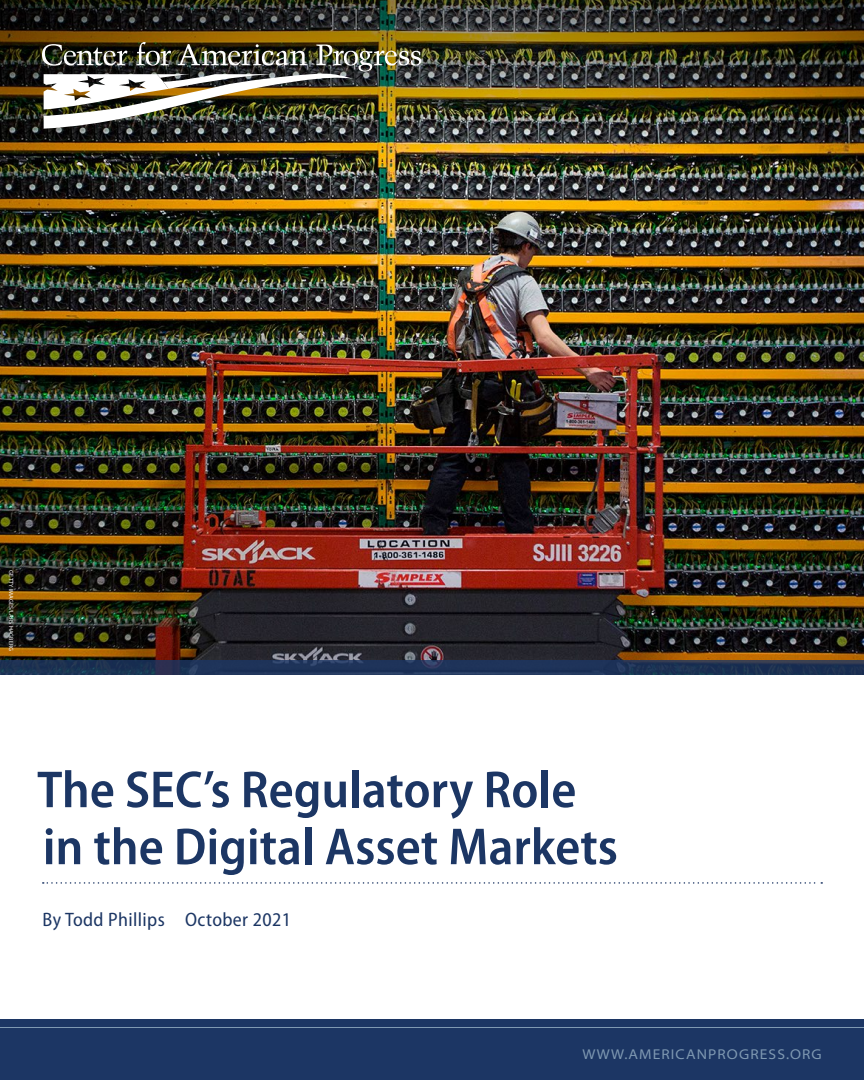
<style>
.page{position:relative;width:864px;height:1080px;background:#fff}
.page>*{position:absolute;margin:0;border:0;box-sizing:border-box;transform-origin:0 0}
.t1{font:600 semi-condensed 52.5px/57px "Myriad Pro";color:#1c3664}
.t2{font:semi-condensed 19.5px "Myriad Pro";letter-spacing:.02em;color:#1c3664}
.t3{font:semi-expanded 14.25px "Myriad Pro";letter-spacing:.08em;color:#7f99b2}
.t4{font:6px "Myriad Pro";letter-spacing:.02em;color:#fff}
</style>
<div class="page">
<div style="left:0;top:1019px;width:864px;height:61px;background:#1c3664"></div>
<img style="left:0;top:148px;width:864px;height:512px">
<svg style="left:43px;top:882px;width:779px;height:2px"></svg>
<svg style="left:0;top:660px;width:864px;height:15px;background:#1f3356"></svg>
<img style="left:0;top:0;width:864px;height:148px">
<img style="left:42px;top:42px;width:379px;height:87px">
<hr style="left:0;top:1027px;width:864px;height:1px;background:#7f99b2">
<p class="t4" style="left:15px;top:570px;width:82px;rotate:90deg">GETTY IMAGES/LARS HAGBERG</p>
<p class="t1" style="left:37px;top:762px;width:582px">The SEC’s Regulatory Role in the Digital Asset Markets</p>
<p class="t2" style="left:43px;top:909px;width:250px">By Todd Phillips October 2021</p>
<p class="t3" style="left:582px;top:1047px;width:241px">WWW.AMERICANPROGRESS.ORG</p>
</div>
